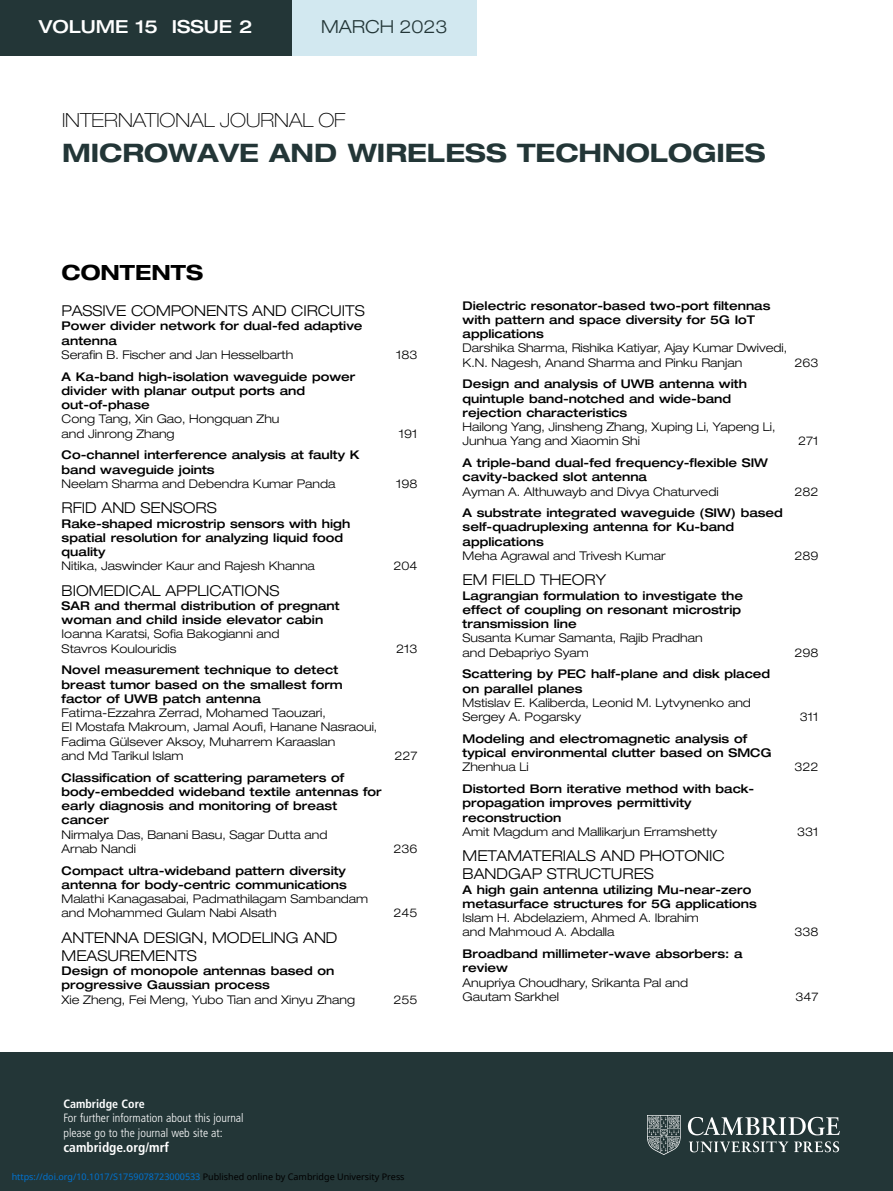
<style>
.page{position:relative;width:893px;height:1191px;background:#fff}
.page>*{position:absolute;margin:0;border:0;box-sizing:border-box;transform-origin:0 0}
.t1{font:700 expanded 25.5px "Helvetica Neue";color:#233637}
.t2{font:700 expanded 21px "Helvetica Neue";color:#000}
.t3{font:100 expanded 19.5px "Helvetica Neue";color:#000}
.t4{font:500 expanded 18px "Helvetica Neue";color:#fff}
.t5{font:300 expanded 18px "Helvetica Neue";color:#233637}
.t6{font:300 expanded 15px/18px "Helvetica Neue";color:#000}
.t7{font:700 condensed 13.5px "Frutiger";color:#fff}
.t8{font:500 expanded 12px/14.2px "Helvetica Neue";color:#000}
.t9{font:300 expanded 12px/14.2px "Helvetica Neue";color:#000}
.t10{font:300 condensed 12px/14.4px "Frutiger";color:#fff}
.t11{font:700 condensed 12px "Frutiger";color:#fff}
.t12{font:9px "Noto Sans";color:#0172cf}
.s1{color:#000}
</style>
<div class="page">
<div style="left:0;top:1052px;width:893px;height:139px;background:#233637"></div>
<div style="left:0;top:0;width:291px;height:55px;background:#233637"></div>
<div style="left:292px;top:0;width:185px;height:55px;background:#d2e8f0"></div>
<img style="left:648px;top:1115px;width:191px;height:39px">
<h3 class="t4" style="left:39px;top:20px;width:215px">VOLUME 15 ISSUE 2</h3>
<h3 class="t5" style="left:321px;top:20px;width:128px">MARCH 2023</h3>
<h3 class="t3" style="left:62px;top:113px;width:285px">INTERNATIONAL JOURNAL OF</h3>
<h1 class="t1" style="left:62px;top:143px;width:705px">MICROWAVE AND WIRELESS TECHNOLOGIES</h1>
<h2 class="t2" style="left:62px;top:265px;width:143px">CONTENTS</h2>
<p class="t6" style="left:62px;top:303px;width:305px">PASSIVE COMPONENTS AND CIRCUITS</p>
<p class="t8" style="left:62px;top:320px;width:302px">Power divider network for dual-fed adaptive antenna</p>
<p class="t9" style="left:62px;top:349px;width:233px">Serafin B. Fischer and Jan Hesselbarth</p>
<p class="t9" style="left:396px;top:349px;width:23px">183</p>
<p class="t8" style="left:62px;top:370px;width:295px">A Ka-band high-isolation waveguide power divider with planar output ports and out-of-phase</p>
<p class="t9" style="left:62px;top:413px;width:219px">Cong Tang, Xin Gao, Hongquan Zhu and Jinrong Zhang</p>
<p class="t9" style="left:399px;top:427px;width:20px">191</p>
<p class="t8" style="left:463px;top:299px;width:309px">Dielectric resonator-based two-port filtennas with pattern and space diversity for 5G IoT applications</p>
<p class="t9" style="left:463px;top:342px;width:326px">Darshika Sharma, Rishika Katiyar, Ajay Kumar Dwivedi,<br>K.N. Nagesh, Anand Sharma and Pinku Ranjan</p>
<p class="t8" style="left:463px;top:378px;width:286px">Design and analysis of UWB antenna with quintuple band-notched and wide-band rejection characteristics</p>
<p class="t9" style="left:463px;top:421px;width:314px">Hailong Yang, Jinsheng Zhang, Xuping Li, Yapeng Li,<br>Junhua Yang and Xiaomin Shi</p>
<p class="t9" style="left:794px;top:356px;width:26px">263</p>
<p class="t9" style="left:798px;top:435px;width:22px">271</p>
<p class="t8" style="left:62px;top:449px;width:299px">Co-channel interference analysis at faulty K band waveguide joints</p>
<p class="t9" style="left:62px;top:477px;width:275px">Neelam Sharma and Debendra Kumar Panda</p>
<p class="t9" style="left:396px;top:477px;width:23px">198</p>
<p class="t6" style="left:62px;top:500px;width:157px">RFID AND SENSORS</p>
<p class="t8" style="left:62px;top:517px;width:290px">Rake-shaped microstrip sensors with high spatial resolution for analyzing liquid food quality</p>
<p class="t9" style="left:62px;top:560px;width:255px">Nitika, Jaswinder Kaur and Rajesh Khanna</p>
<p class="t9" style="left:394px;top:560px;width:26px">204</p>
<p class="t6" style="left:62px;top:583px;width:219px">BIOMEDICAL APPLICATIONS</p>
<p class="t8" style="left:62px;top:600px;width:280px">SAR and thermal distribution of pregnant woman and child inside elevator cabin</p>
<p class="t9" style="left:62px;top:628px;width:219px">Ioanna Karatsi, Sofia Bakogianni and<br>Stavros Koulouridis</p>
<p class="t9" style="left:396px;top:642px;width:23px">213</p>
<p class="t8" style="left:62px;top:664px;width:283px">Novel measurement technique to detect breast tumor based on the smallest form factor of UWB patch antenna</p>
<p class="t9" style="left:62px;top:707px;width:317px">Fatima-Ezzahra Zerrad, Mohamed Taouzari,<br>El Mostafa Makroum, Jamal Aoufi, Hanane Nasraoui, Fadima Gülsever Aksoy, Muharrem Karaaslan<br>and Md Tarikul Islam</p>
<p class="t8" style="left:62px;top:771px;width:322px">Classification of scattering parameters of body-embedded wideband textile antennas for early diagnosis and monitoring of breast cancer</p>
<p class="t9" style="left:62px;top:828px;width:267px">Nirmalya Das, Banani Basu, Sagar Dutta and<br>Arnab Nandi</p>
<p class="t8" style="left:62px;top:864px;width:287px">Compact ultra-wideband pattern diversity antenna for body-centric communications</p>
<p class="t9" style="left:62px;top:893px;width:308px">Malathi Kanagasabai, Padmathilagam Sambandam and Mohammed Gulam Nabi Alsath</p>
<p class="t9" style="left:394px;top:750px;width:25px">227</p>
<p class="t9" style="left:394px;top:843px;width:26px">236</p>
<p class="t9" style="left:394px;top:907px;width:26px">245</p>
<p class="t6" style="left:62px;top:930px;width:277px">ANTENNA DESIGN, MODELING AND<br>MEASUREMENTS</p>
<p class="t8" style="left:62px;top:965px;width:274px">Design of monopole antennas based on progressive Gaussian process</p>
<p class="t9" style="left:62px;top:993px;width:295px">Xie Zheng, Fei Meng, Yubo Tian and Xinyu Zhang</p>
<p class="t9" style="left:394px;top:993px;width:26px">255</p>
<p class="t11" style="left:64px;top:1098px;width:83px">Cambridge Core</p>
<p class="t10" style="left:64px;top:1111px;width:182px">For further information about this journal please go to the journal web site at:</p>
<p class="t7" style="left:64px;top:1142px;width:107px">cambridge.org/mrf</p>
<p class="t12" style="left:12px;top:1170px;width:394px">https://doi.org/10.1017/S1759078723000533 <span class="s1">Published online by Cambridge University Press</span></p>
<p class="t8" style="left:463px;top:457px;width:307px">A triple-band dual-fed frequency-flexible SIW cavity-backed slot antenna</p>
<p class="t9" style="left:463px;top:485px;width:257px">Ayman A. Althuwayb and Divya Chaturvedi</p>
<p class="t9" style="left:794px;top:485px;width:26px">282</p>
<p class="t8" style="left:463px;top:507px;width:322px">A substrate integrated waveguide (SIW) based self-quadruplexing antenna for Ku-band applications</p>
<p class="t9" style="left:463px;top:550px;width:204px">Meha Agrawal and Trivesh Kumar</p>
<p class="t9" style="left:794px;top:550px;width:26px">289</p>
<p class="t6" style="left:463px;top:572px;width:145px">EM FIELD THEORY</p>
<p class="t8" style="left:463px;top:589px;width:282px">Lagrangian formulation to investigate the effect of coupling on resonant microstrip transmission line</p>
<p class="t9" style="left:463px;top:632px;width:242px">Susanta Kumar Samanta, Rajib Pradhan and Debapriyo Syam</p>
<p class="t9" style="left:794px;top:646px;width:26px">298</p>
<p class="t8" style="left:463px;top:668px;width:309px">Scattering by PEC half-plane and disk placed on parallel planes</p>
<p class="t9" style="left:463px;top:697px;width:290px">Mstislav E. Kaliberda, Leonid M. Lytvynenko and<br>Sergey A. Pogarsky</p>
<p class="t9" style="left:800px;top:711px;width:20px">311</p>
<p class="t8" style="left:463px;top:732px;width:310px">Modeling and electromagnetic analysis of typical environmental clutter based on SMCG</p>
<p class="t9" style="left:463px;top:761px;width:68px">Zhenhua Li</p>
<p class="t9" style="left:794px;top:761px;width:26px">322</p>
<p class="t8" style="left:463px;top:783px;width:293px">Distorted Born iterative method with back&shy;propagation improves permittivity reconstruction</p>
<p class="t9" style="left:463px;top:825px;width:256px">Amit Magdum and Mallikarjun Erramshetty</p>
<p class="t9" style="left:797px;top:825px;width:23px">331</p>
<p class="t6" style="left:463px;top:848px;width:263px">METAMATERIALS AND PHOTONIC<br>BANDGAP STRUCTURES</p>
<p class="t8" style="left:463px;top:883px;width:296px">A high gain antenna utilizing Mu-near-zero metasurface structures for 5G applications</p>
<p class="t9" style="left:463px;top:912px;width:238px">Islam H. Abdelaziem, Ahmed A. Ibrahim and Mahmoud A. Abdalla</p>
<p class="t9" style="left:794px;top:926px;width:26px">338</p>
<p class="t8" style="left:463px;top:948px;width:281px">Broadband millimeter-wave absorbers: a review</p>
<p class="t9" style="left:463px;top:976px;width:227px">Anupriya Choudhary, Srikanta Pal and<br>Gautam Sarkhel</p>
<p class="t9" style="left:795px;top:990px;width:25px">347</p>
</div>
